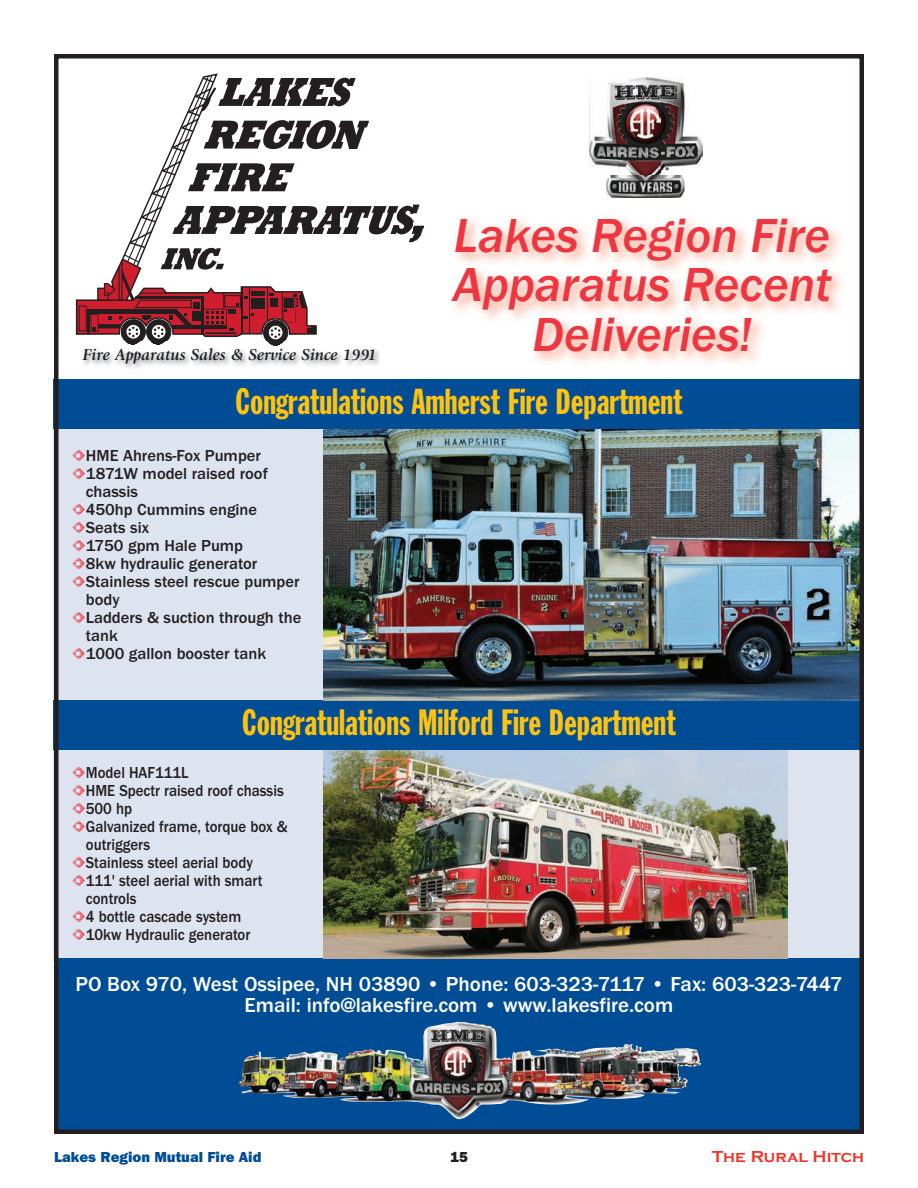
<style>
.page{position:relative;width:918px;height:1188px;background:#fff}
.page>*{position:absolute;margin:0;border:0;box-sizing:border-box;transform-origin:0 0}
.t1{font:italic 500 49.5px/49.5px "Franklin Gothic";color:#ee3640;text-align:center}
.t2{font:36px "Franklin Gothic Extra Cond";color:#fec210}
.t3{font:500 21px/21px "Franklin Gothic";color:#fff;text-align:center}
.t4{font:500 16.5px "Franklin Gothic";color:#231f20}
.t5{font:500 16.5px "Franklin Gothic";color:#231f20;scale:.9 1}
.t6{font:italic 700 16.5px "Giovanni";color:#231f20}
.t7{font:700 16.5px "Copperplate Gothic";color:#ee3529}
.t8{font:15px "Franklin Gothic URW Hea";color:#014d95}
.t9{font:15px "Franklin Gothic URW Hea";color:#231f20}
.s1{font-family:"Type Embellishments Three Plain";font-weight:400;color:#ee3640}
</style>
<div class="page">
<div style="left:54px;top:429px;width:810px;height:533px;background:#dee3f0"></div>
<div style="left:54px;top:958px;width:810px;height:176px;background:#014d95"></div>
<div style="left:121px;top:320px;width:24px;height:24px;background:#231f20;border-radius:50%"></div>
<div style="left:126px;top:324px;width:15px;height:16px;border:1px solid #231f20;border-radius:50%"></div>
<div style="left:147px;top:320px;width:24px;height:24px;background:#231f20;border-radius:50%"></div>
<div style="left:151px;top:324px;width:15px;height:16px;border:1px solid #231f20;border-radius:50%"></div>
<div style="left:264px;top:320px;width:24px;height:25px;background:#231f20;border-radius:50%"></div>
<div style="left:268px;top:325px;width:15px;height:15px;border:1px solid #231f20;border-radius:50%"></div>
<svg style="left:76px;top:73px;width:337px;height:265px"></svg>
<img style="left:239px;top:1022px;width:462px;height:70px">
<img style="left:66px;top:345px;width:333px;height:35px">
<img style="left:125px;top:341px;width:159px;height:4px">
<img style="left:589px;top:78px;width:72px;height:79px">
<img style="left:661px;top:78px;width:41px;height:96px">
<img style="left:607px;top:182px;width:54px;height:16px">
<img style="left:589px;top:157px;width:29px;height:25px">
<img style="left:618px;top:157px;width:43px;height:35px">
<img style="left:661px;top:175px;width:24px;height:23px">
<img style="left:324px;top:750px;width:463px;height:208px">
<div style="left:54px;top:701px;width:810px;height:49px;background:#014d95"></div>
<img style="left:324px;top:429px;width:535px;height:272px">
<div style="left:54px;top:380px;width:810px;height:49px;background:#014d95"></div>
<img style="left:413px;top:218px;width:446px;height:162px">
<img style="left:413px;top:204px;width:10px;height:141px">
<img style="left:415px;top:388px;width:265px;height:3px">
<div style="left:54px;top:54px;width:810px;height:1080px;border:4px solid #231f20"></div>
<p class="t6" style="left:83px;top:348px;width:295px">Fire Apparatus Sales &amp; Service Since 1991</p>
<h1 class="t1" style="left:453px;top:210px;width:380px">Lakes Region Fire<br>Apparatus Recent<br>Deliveries!</h1>
<h2 class="t2" style="left:235px;top:389px;width:449px">Congratulations Amherst Fire Department</h2>
<p class="t4" style="left:72px;top:446px;width:191px"><span class="s1">M</span>HME Ahrens-Fox Pumper</p>
<p class="t4" style="left:72px;top:464px;width:197px"><span class="s1">M</span>1871W model raised roof</p>
<p class="t4" style="left:86px;top:482px;width:54px">chassis</p>
<p class="t4" style="left:72px;top:500px;width:187px"><span class="s1">M</span>450hp Cummins engine</p>
<p class="t4" style="left:72px;top:518px;width:79px"><span class="s1">M</span>Seats six</p>
<p class="t4" style="left:72px;top:536px;width:173px"><span class="s1">M</span>1750 gpm Hale Pump</p>
<p class="t4" style="left:72px;top:554px;width:187px"><span class="s1">M</span>8kw hydraulic generator</p>
<p class="t4" style="left:72px;top:572px;width:229px"><span class="s1">M</span>Stainless steel rescue pumper</p>
<p class="t4" style="left:86px;top:590px;width:35px">body</p>
<p class="t4" style="left:72px;top:608px;width:231px"><span class="s1">M</span>Ladders &amp; suction through the</p>
<p class="t4" style="left:86px;top:626px;width:33px">tank</p>
<p class="t4" style="left:72px;top:644px;width:196px"><span class="s1">M</span>1000 gallon booster tank</p>
<h2 class="t2" style="left:242px;top:710px;width:435px">Congratulations Milford Fire Department</h2>
<p class="t5" style="left:72px;top:762px;width:131px"><span class="s1">M</span>Model HAF111L</p>
<p class="t5" style="left:72px;top:780px;width:237px"><span class="s1">M</span>HME Spectr raised roof chassis</p>
<p class="t5" style="left:72px;top:798px;width:68px"><span class="s1">M</span>500 hp</p>
<p class="t5" style="left:72px;top:816px;width:241px"><span class="s1">M</span>Galvanized frame, torque box &amp;</p>
<p class="t5" style="left:86px;top:834px;width:73px">outriggers</p>
<p class="t5" style="left:72px;top:852px;width:203px"><span class="s1">M</span>Stainless steel aerial body</p>
<p class="t5" style="left:72px;top:870px;width:213px"><span class="s1">M</span>111' steel aerial with smart</p>
<p class="t5" style="left:86px;top:888px;width:58px">controls</p>
<p class="t5" style="left:72px;top:906px;width:190px"><span class="s1">M</span>4 bottle cascade system</p>
<p class="t5" style="left:72px;top:924px;width:200px"><span class="s1">M</span>10kw Hydraulic generator</p>
<p class="t3" style="left:75px;top:973px;width:768px">PO Box 970, West Ossipee, NH 03890 • Phone: 603-323-7117 • Fax: 603-323-7447<br>Email: info@lakesfire.com • www.lakesfire.com</p>
<p class="t8" style="left:54px;top:1148px;width:209px">Lakes Region Mutual Fire Aid</p>
<p class="t9" style="left:450px;top:1148px;width:19px">15</p>
<p class="t7" style="left:712px;top:1147px;width:153px">The Rural Hitch</p>
</div>
